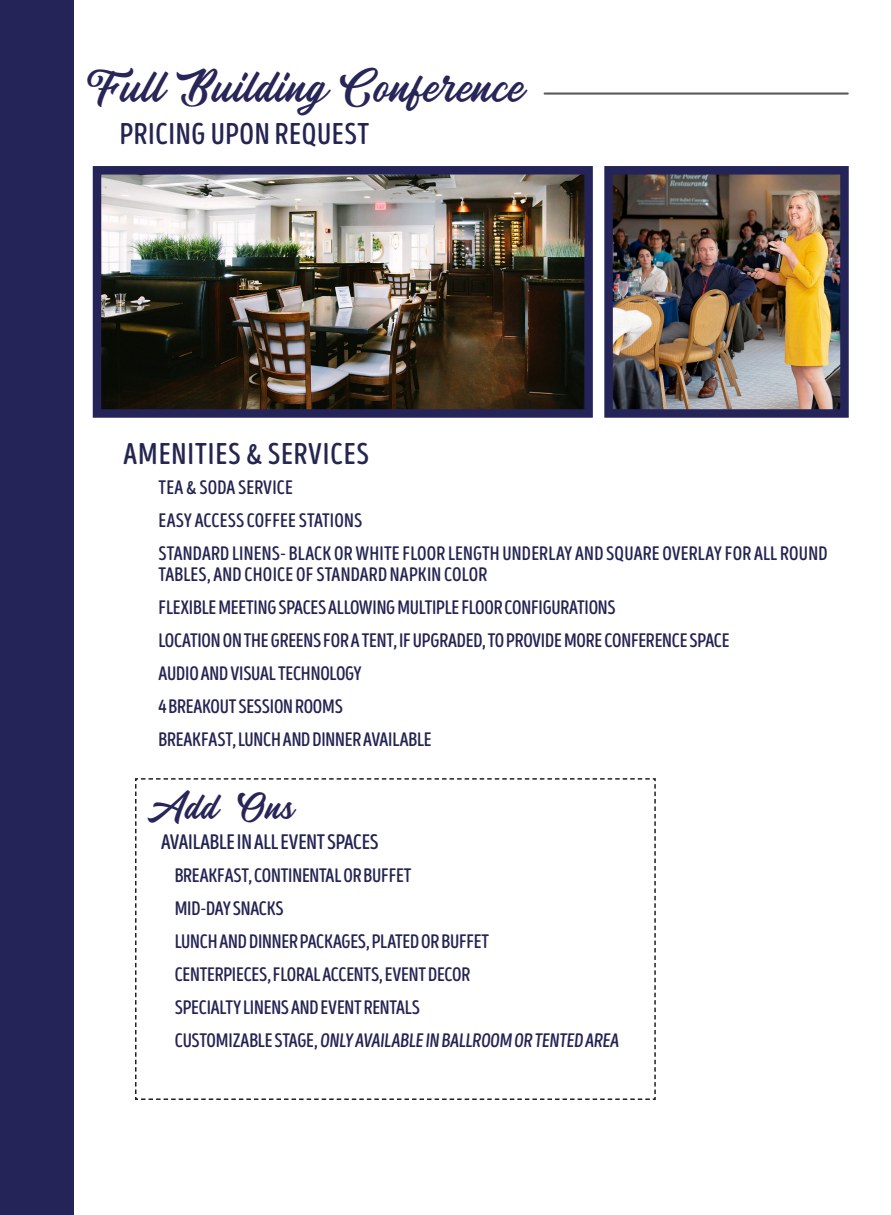
<style>
.page{position:relative;width:891px;height:1215px;background:#fff}
.page>*{position:absolute;margin:0;border:0;box-sizing:border-box;transform-origin:0 0}
.t1{font:46.5px "Heather Oliver";color:#282558}
.t2{font:37.5px "Heather Oliver";color:#282558}
.t3{font:30px "Intro Head B Base";letter-spacing:.02em;color:#242453}
.t4{font:30px "Intro Head B Base";letter-spacing:.03em;color:#242651}
.t5{font:21px "Intro Head B Base";letter-spacing:-.015em;color:#242453}
.t6{font:19.5px "Intro Head B Base";letter-spacing:-.01em;color:#242453}
.t7{font:19.5px/21px "Intro Head B Base";letter-spacing:.01em;color:#242453}
</style>
<div class="page">
<hr style="left:544px;top:92px;width:305px;height:3px;background:#5b5d5f">
<svg style="left:135px;top:778px;width:521px;height:322px"></svg>
<img style="left:614px;top:176px;width:225px;height:232px">
<div style="left:604px;top:166px;width:245px;height:252px;border:9px solid #252458"></div>
<img style="left:103px;top:176px;width:480px;height:232px">
<div style="left:93px;top:166px;width:500px;height:252px;border:9px solid #252458"></div>
<div style="left:0;top:0;width:74px;height:1215px;background:#252458"></div>
<p class="t1" style="left:88px;top:57px;width:439px">Full Building Conference</p>
<p class="t3" style="left:120px;top:117px;width:251px">PRICING UPON REQUEST</p>
<p class="t4" style="left:124px;top:437px;width:247px">AMENITIES &amp; SERVICES</p>
<p class="t7" style="left:159px;top:477px;width:136px">TEA &amp; SODA SERVICE</p>
<p class="t6" style="left:159px;top:509px;width:205px">EASY ACCESS COFFEE STATIONS</p>
<p class="t7" style="left:159px;top:543px;width:670px">STANDARD LINENS- BLACK OR WHITE FLOOR LENGTH UNDERLAY AND SQUARE OVERLAY FOR ALL ROUND<br>TABLES, AND CHOICE OF STANDARD NAPKIN COLOR</p>
<p class="t6" style="left:159px;top:596px;width:459px">FLEXIBLE MEETING SPACES ALLOWING MULTIPLE FLOOR CONFIGURATIONS</p>
<p class="t6" style="left:159px;top:629px;width:572px">LOCATION ON THE GREENS FOR A TENT, IF UPGRADED, TO PROVIDE MORE CONFERENCE SPACE</p>
<p class="t6" style="left:159px;top:662px;width:205px">AUDIO AND VISUAL TECHNOLOGY</p>
<p class="t6" style="left:159px;top:695px;width:186px">4 BREAKOUT SESSION ROOMS</p>
<p class="t6" style="left:159px;top:728px;width:275px">BREAKFAST, LUNCH AND DINNER AVAILABLE</p>
<p class="t2" style="left:148px;top:782px;width:148px">Add Ons</p>
<p class="t5" style="left:161px;top:830px;width:219px">AVAILABLE IN ALL EVENT SPACES</p>
<p class="t6" style="left:175px;top:864px;width:238px">BREAKFAST, CONTINENTAL OR BUFFET</p>
<p class="t6" style="left:175px;top:897px;width:110px">MID-DAY SNACKS</p>
<p class="t6" style="left:175px;top:930px;width:316px">LUNCH AND DINNER PACKAGES, PLATED OR BUFFET</p>
<p class="t6" style="left:175px;top:963px;width:297px">CENTERPIECES, FLORAL ACCENTS, EVENT DECOR</p>
<p class="t6" style="left:175px;top:996px;width:247px">SPECIALTY LINENS AND EVENT RENTALS</p>
<p class="t6" style="left:175px;top:1029px;width:448px">CUSTOMIZABLE STAGE, ONLY AVAILABLE IN BALLROOM OR TENTED AREA</p>
</div>
